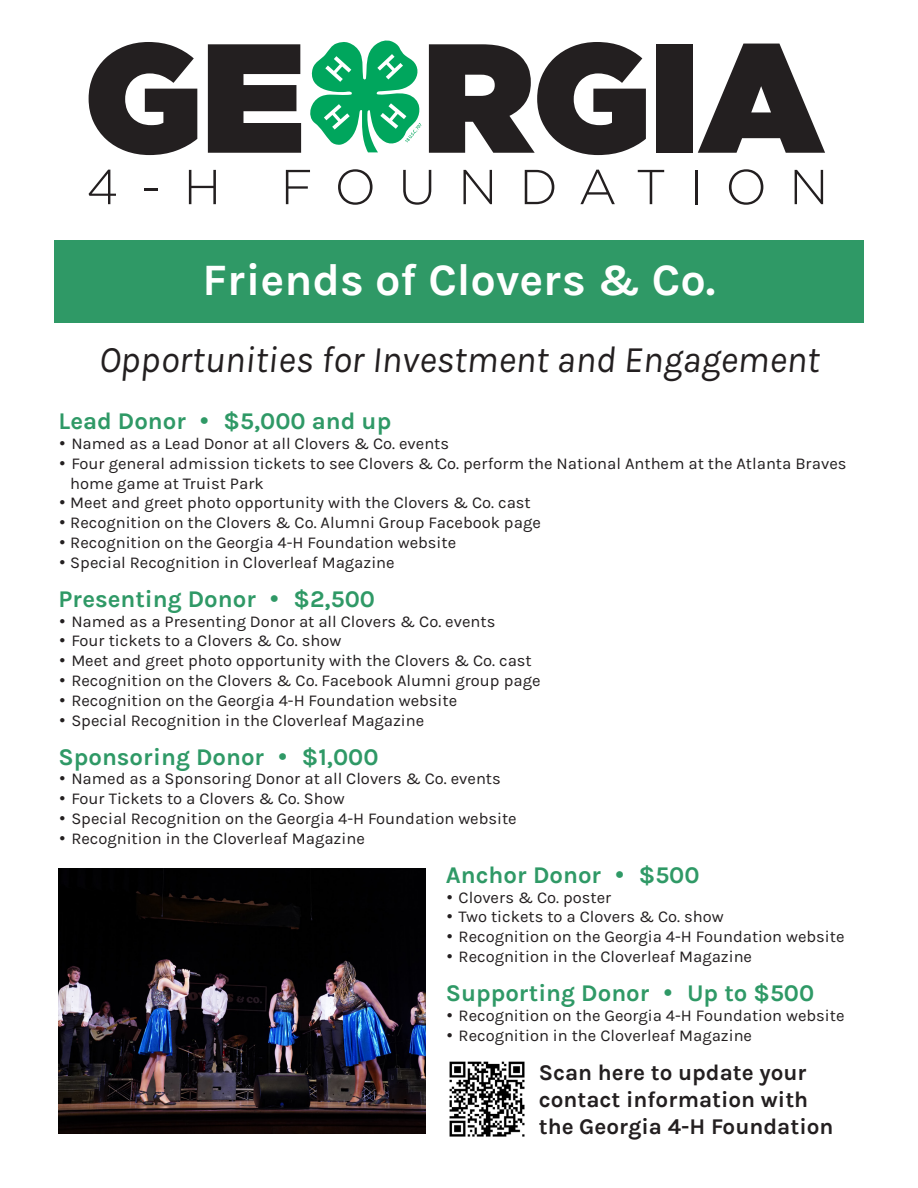
<style>
.page{position:relative;width:918px;height:1188px;background:#fff}
.page>*{position:absolute;margin:0;border:0;box-sizing:border-box;transform-origin:0 0}
.t1{font:700 45px "Karla";color:#fff}
.t2{font:italic 37.5px "Karla";color:#231f20}
.t3{font:700 24px "Karla";color:#2f9966}
.t4{font:700 22.5px/27px "Karla";color:#231f20}
.t5{font:16.5px/19.8px "Karla";color:#231f20}
.s1{font-family:"Gotham";font-weight:500}
.s2{font-family:"Gotham"}
</style>
<div class="page">
<svg style="left:89px;top:42px;width:108px;height:113px"></svg>
<svg style="left:208px;top:44px;width:93px;height:109px;background:#434040"></svg>
<svg style="left:429px;top:42px;width:217px;height:113px"></svg>
<div style="left:657px;top:44px;width:36px;height:109px;background:#231f20"></div>
<svg style="left:698px;top:44px;width:127px;height:109px"></svg>
<svg style="left:89px;top:170px;width:27px;height:34px"></svg>
<svg style="left:145px;top:188px;width:13px;height:3px"></svg>
<svg style="left:189px;top:170px;width:27px;height:34px"></svg>
<svg style="left:286px;top:170px;width:24px;height:34px"></svg>
<svg style="left:338px;top:169px;width:35px;height:36px"></svg>
<svg style="left:403px;top:170px;width:28px;height:35px"></svg>
<svg style="left:464px;top:170px;width:28px;height:34px"></svg>
<svg style="left:525px;top:170px;width:29px;height:34px"></svg>
<svg style="left:580px;top:170px;width:35px;height:34px"></svg>
<svg style="left:638px;top:170px;width:26px;height:34px"></svg>
<hr style="left:695px;top:170px;width:2px;height:34px;background:#231f20">
<svg style="left:729px;top:169px;width:34px;height:36px"></svg>
<svg style="left:795px;top:170px;width:28px;height:34px"></svg>
<svg style="left:310px;top:40px;width:111px;height:112px"></svg>
<div style="left:54px;top:240px;width:810px;height:83px;background:#2f9966"></div>
<img style="left:58px;top:869px;width:368px;height:265px">
<img style="left:449px;top:1061px;width:76px;height:76px">
<p class="t1" style="left:202px;top:254px;width:515px">Friends of Clovers &amp; Co.</p>
<p class="t2" style="left:98px;top:339px;width:723px">Opportunities for Investment and Engagement</p>
<p class="t3" style="left:58px;top:407px;width:334px">Lead Donor <span class="s1">•</span> $5,000 and up</p>
<p class="t5" style="left:58px;top:434px;width:392px"><span class="s2">•</span> Named as a Lead Donor at all Clovers &amp; Co. events</p>
<p class="t5" style="left:70px;top:454px;width:778px;text-indent:-12px"><span class="s2">•</span> Four general admission tickets to see Clovers &amp; Co. perform the National Anthem at the Atlanta Braves home game at Truist Park</p>
<p class="t5" style="left:58px;top:493px;width:474px"><span class="s2">•</span> Meet and greet photo opportunity with the Clovers &amp; Co. cast</p>
<p class="t5" style="left:58px;top:513px;width:484px"><span class="s2">•</span> Recognition on the Clovers &amp; Co. Alumni Group Facebook page</p>
<p class="t5" style="left:58px;top:533px;width:399px"><span class="s2">•</span> Recognition on the Georgia 4-H Foundation website</p>
<p class="t5" style="left:58px;top:553px;width:338px"><span class="s2">•</span> Special Recognition in Cloverleaf Magazine</p>
<p class="t3" style="left:58px;top:585px;width:318px">Presenting Donor <span class="s1">•</span> $2,500</p>
<p class="t5" style="left:58px;top:611px;width:438px"><span class="s2">•</span> Named as a Presenting Donor at all Clovers &amp; Co. events</p>
<p class="t5" style="left:58px;top:631px;width:284px"><span class="s2">•</span> Four tickets to a Clovers &amp; Co. show</p>
<p class="t5" style="left:58px;top:651px;width:475px"><span class="s2">•</span> Meet and greet photo opportunity with the Clovers &amp; Co. cast</p>
<p class="t5" style="left:58px;top:671px;width:484px"><span class="s2">•</span> Recognition on the Clovers &amp; Co. Facebook Alumni group page</p>
<p class="t5" style="left:58px;top:691px;width:400px"><span class="s2">•</span> Recognition on the Georgia 4-H Foundation website</p>
<p class="t5" style="left:58px;top:710px;width:367px"><span class="s2">•</span> Special Recognition in the Cloverleaf Magazine</p>
<p class="t3" style="left:58px;top:743px;width:322px">Sponsoring Donor <span class="s1">•</span> $1,000</p>
<p class="t5" style="left:58px;top:769px;width:444px"><span class="s2">•</span> Named as a Sponsoring Donor at all Clovers &amp; Co. events</p>
<p class="t5" style="left:58px;top:789px;width:288px"><span class="s2">•</span> Four Tickets to a Clovers &amp; Co. Show</p>
<p class="t5" style="left:58px;top:809px;width:460px"><span class="s2">•</span> Special Recognition on the Georgia 4-H Foundation website</p>
<p class="t5" style="left:58px;top:829px;width:308px"><span class="s2">•</span> Recognition in the Cloverleaf Magazine</p>
<p class="t3" style="left:446px;top:861px;width:255px">Anchor Donor <span class="s1">•</span> $500</p>
<p class="t5" style="left:446px;top:887px;width:167px"><span class="s2">•</span> Clovers &amp; Co. poster</p>
<p class="t5" style="left:446px;top:907px;width:279px"><span class="s2">•</span> Two tickets to a Clovers &amp; Co. show</p>
<p class="t5" style="left:446px;top:927px;width:400px"><span class="s2">•</span> Recognition on the Georgia 4-H Foundation website</p>
<p class="t5" style="left:446px;top:947px;width:308px"><span class="s2">•</span> Recognition in the Cloverleaf Magazine</p>
<p class="t3" style="left:446px;top:979px;width:370px">Supporting Donor <span class="s1">•</span> Up to $500</p>
<p class="t5" style="left:446px;top:1006px;width:400px"><span class="s2">•</span> Recognition on the Georgia 4-H Foundation website</p>
<p class="t5" style="left:446px;top:1025px;width:308px"><span class="s2">•</span> Recognition in the Cloverleaf Magazine</p>
<p class="t4" style="left:539px;top:1059px;width:296px">Scan here to update your contact information with the Georgia 4-H Foundation</p>
</div>
